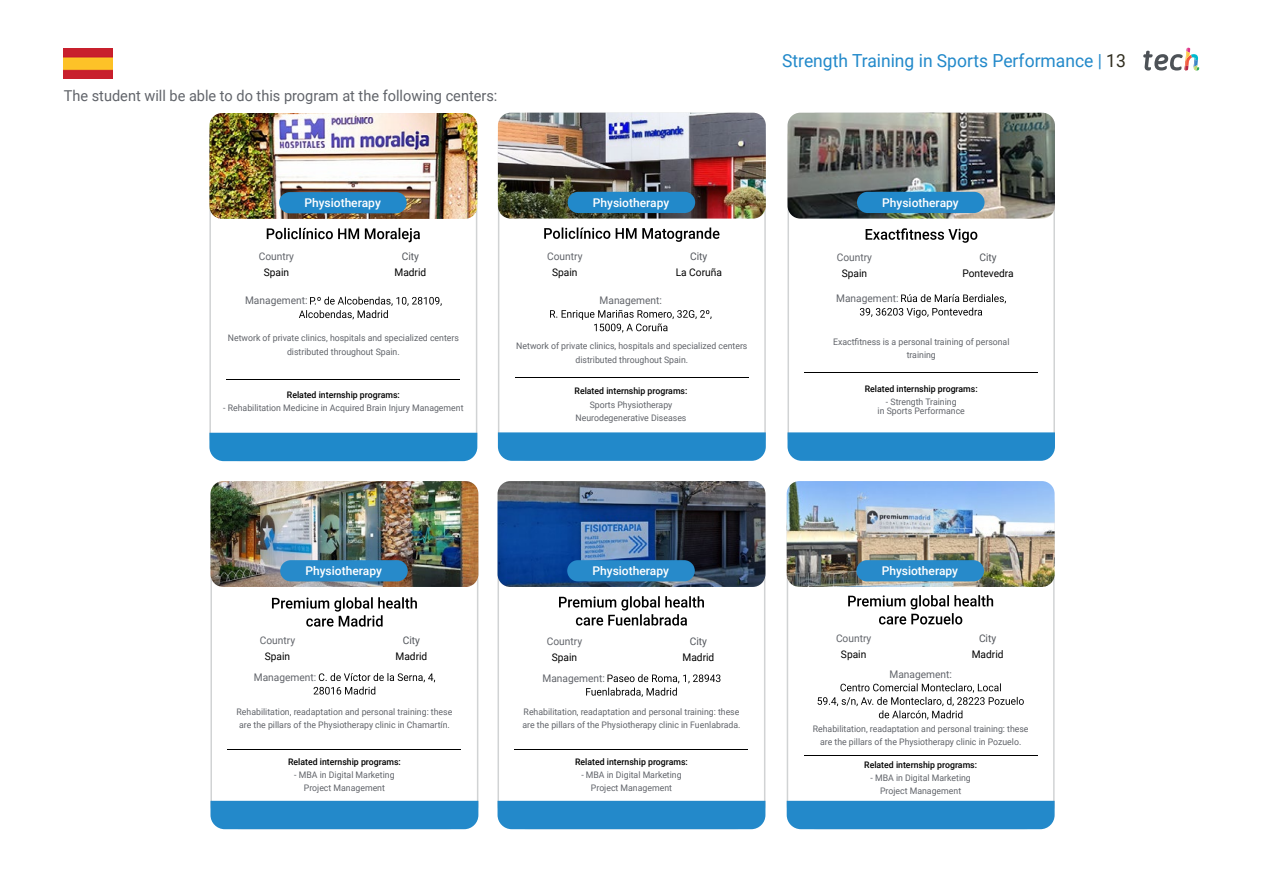
<style>
.page{position:relative;width:1263px;height:893px;background:#fff}
.page>*{position:absolute;margin:0;border:0;box-sizing:border-box;transform-origin:0 0}
.t1{font:18px "Roboto";color:#2289ca}
.t2{font:15px "Roboto";color:#61646a}
.t3{font:500 12px "Roboto";color:#fff}
.t4{font:10.5px "Roboto";color:#61646a}
.t5{font:10.5px "Roboto";color:#000}
.t6{font:10.5px "Roboto";color:#52555b}
.t7{font:9px/13.5px "Roboto";color:#61646a;text-align:center}
.t8{font:500 9px "Roboto";color:#000}
.s1{color:#312e20}
</style>
<div class="page">
<svg style="left:1143px;top:48px;width:56px;height:23px"></svg>
<svg style="left:497px;top:112px;width:269px;height:336px"></svg>
<img style="left:498px;top:113px;width:268px;height:106px">
<div style="left:568px;top:192px;width:127px;height:21px;background:#2289ca;border-radius:11px"></div>
<svg style="left:498px;top:432px;width:268px;height:29px;background:#288ccb"></svg>
<hr style="left:515px;top:377px;width:234px;height:1px;background:#000">
<svg style="left:544px;top:227px;width:175px;height:15px"></svg>
<svg style="left:550px;top:310px;width:161px;height:23px"></svg>
<svg style="left:209px;top:123px;width:269px;height:339px"></svg>
<img style="left:209px;top:113px;width:268px;height:106px">
<div style="left:279px;top:192px;width:128px;height:21px;background:#2289ca;border-radius:11px"></div>
<div style="left:209px;top:433px;width:268px;height:28px;background:#1f89ca"></div>
<hr style="left:226px;top:379px;width:234px;height:1px;background:#000">
<svg style="left:267px;top:228px;width:153px;height:14px"></svg>
<svg style="left:299px;top:297px;width:143px;height:22px"></svg>
<svg style="left:787px;top:112px;width:268px;height:320px"></svg>
<img style="left:787px;top:113px;width:268px;height:106px">
<div style="left:857px;top:192px;width:127px;height:21px;background:#2289ca;border-radius:11px"></div>
<svg style="left:787px;top:432px;width:268px;height:29px;background:#298ccb"></svg>
<hr style="left:804px;top:372px;width:234px;height:1px;background:#000">
<svg style="left:860px;top:294px;width:146px;height:24px"></svg>
<svg style="left:866px;top:228px;width:111px;height:15px"></svg>
<svg style="left:210px;top:491px;width:269px;height:339px"></svg>
<img style="left:210px;top:481px;width:268px;height:106px">
<div style="left:280px;top:560px;width:128px;height:21px;background:#278aca;border-radius:11px"></div>
<div style="left:210px;top:801px;width:268px;height:28px;background:#2389ca"></div>
<hr style="left:228px;top:749px;width:233px;height:1px;background:#000">
<svg style="left:272px;top:597px;width:145px;height:30px"></svg>
<svg style="left:314px;top:673px;width:121px;height:21px"></svg>
<svg style="left:497px;top:491px;width:269px;height:339px"></svg>
<img style="left:497px;top:481px;width:268px;height:106px">
<div style="left:567px;top:560px;width:128px;height:21px;background:#278aca;border-radius:11px"></div>
<div style="left:497px;top:801px;width:268px;height:28px;background:#2389ca"></div>
<hr style="left:515px;top:749px;width:233px;height:1px;background:#000">
<svg style="left:559px;top:596px;width:145px;height:30px"></svg>
<svg style="left:586px;top:674px;width:134px;height:23px"></svg>
<svg style="left:786px;top:490px;width:269px;height:340px"></svg>
<img style="left:787px;top:481px;width:267px;height:106px">
<div style="left:856px;top:560px;width:128px;height:21px;background:#278aca;border-radius:11px"></div>
<div style="left:787px;top:801px;width:267px;height:28px;background:#2389ca"></div>
<hr style="left:804px;top:755px;width:233px;height:1px;background:#000">
<svg style="left:848px;top:595px;width:145px;height:29px"></svg>
<svg style="left:817px;top:683px;width:207px;height:37px"></svg>
<img style="left:64px;top:49px;width:49px;height:30px">
<h2 class="t2" style="left:64px;top:86px;width:435px">The student will be able to do this program at the following centers:</h2>
<h1 class="t1" style="left:782px;top:48px;width:345px">Strength Training in Sports Performance | <span class="s1">13</span></h1>
<h3 class="t3" style="left:304px;top:195px;width:78px">Physiotherapy</h3>
<h3 class="t3" style="left:593px;top:194px;width:78px">Physiotherapy</h3>
<h3 class="t3" style="left:882px;top:194px;width:78px">Physiotherapy</h3>
<p class="t4" style="left:259px;top:249px;width:37px">Country</p>
<p class="t5" style="left:264px;top:265px;width:27px">Spain</p>
<p class="t6" style="left:402px;top:249px;width:19px">City</p>
<p class="t5" style="left:394px;top:265px;width:33px">Madrid</p>
<p class="t4" style="left:547px;top:249px;width:37px">Country</p>
<p class="t5" style="left:552px;top:265px;width:27px">Spain</p>
<p class="t6" style="left:690px;top:249px;width:19px">City</p>
<p class="t5" style="left:676px;top:265px;width:48px">La Coruña</p>
<p class="t4" style="left:837px;top:250px;width:37px">Country</p>
<p class="t5" style="left:842px;top:266px;width:27px">Spain</p>
<p class="t6" style="left:979px;top:250px;width:19px">City</p>
<p class="t5" style="left:962px;top:266px;width:53px">Pontevedra</p>
<p class="t4" style="left:245px;top:293px;width:64px">Management:</p>
<p class="t7" style="left:228px;top:331px;width:233px">Network of private clinics, hospitals and specialized centers distributed throughout Spain.</p>
<p class="t8" style="left:287px;top:388px;width:114px">Related internship programs:</p>
<p class="t7" style="left:223px;top:401px;width:242px">- Rehabilitation Medicine in Acquired Brain Injury Management</p>
<p class="t4" style="left:599px;top:293px;width:64px">Management:</p>
<p class="t7" style="left:516px;top:339px;width:233px">Network of private clinics, hospitals and specialized centers distributed throughout Spain.</p>
<p class="t8" style="left:575px;top:385px;width:114px">Related internship programs:</p>
<p class="t7" style="left:576px;top:398px;width:112px">Sports Physiotherapy<br>Neurodegenerative Diseases</p>
<p class="t4" style="left:836px;top:291px;width:64px">Management:</p>
<p class="t7" style="left:833px;top:334px;width:178px">Exactfitness is a personal training of personal training</p>
<p class="t8" style="left:865px;top:382px;width:114px">Related internship programs:</p>
<p class="t7" style="left:877px;top:397px;width:89px;line-height:9px">- Strength Training<br>in Sports Performance</p>
<h3 class="t3" style="left:305px;top:563px;width:78px">Physiotherapy</h3>
<h3 class="t3" style="left:592px;top:563px;width:78px">Physiotherapy</h3>
<h3 class="t3" style="left:882px;top:563px;width:78px">Physiotherapy</h3>
<p class="t4" style="left:260px;top:633px;width:37px">Country</p>
<p class="t5" style="left:265px;top:649px;width:27px">Spain</p>
<p class="t6" style="left:403px;top:633px;width:19px">City</p>
<p class="t5" style="left:395px;top:649px;width:33px">Madrid</p>
<p class="t4" style="left:547px;top:634px;width:37px">Country</p>
<p class="t5" style="left:552px;top:650px;width:27px">Spain</p>
<p class="t6" style="left:690px;top:634px;width:19px">City</p>
<p class="t5" style="left:682px;top:650px;width:33px">Madrid</p>
<p class="t4" style="left:836px;top:631px;width:37px">Country</p>
<p class="t5" style="left:841px;top:647px;width:27px">Spain</p>
<p class="t6" style="left:979px;top:631px;width:19px">City</p>
<p class="t5" style="left:972px;top:647px;width:33px">Madrid</p>
<p class="t4" style="left:254px;top:670px;width:64px">Management:</p>
<p class="t7" style="left:237px;top:704px;width:217px;text-align:left">Rehabilitation, readaptation and personal training: these are the pillars of the Physiotherapy clinic in Chamartín.</p>
<p class="t8" style="left:288px;top:755px;width:114px">Related internship programs:</p>
<p class="t7" style="left:294px;top:768px;width:102px">- MBA in Digital Marketing<br>Project Management</p>
<p class="t4" style="left:542px;top:671px;width:64px">Management:</p>
<p class="t7" style="left:522px;top:704px;width:219px;text-align:left">Rehabilitation, readaptation and personal training: these are the pillars of the Physiotherapy clinic in Fuenlabrada.</p>
<p class="t8" style="left:575px;top:755px;width:114px">Related internship programs:</p>
<p class="t7" style="left:581px;top:768px;width:102px">- MBA in Digital Marketing<br>Project Management</p>
<p class="t4" style="left:889px;top:667px;width:64px">Management:</p>
<p class="t7" style="left:813px;top:721px;width:217px">Rehabilitation, readaptation and personal training: these are the pillars of the Physiotherapy clinic in Pozuelo.</p>
<p class="t8" style="left:864px;top:758px;width:114px">Related internship programs:</p>
<p class="t7" style="left:870px;top:771px;width:102px">- MBA in Digital Marketing<br>Project Management</p>
</div>
